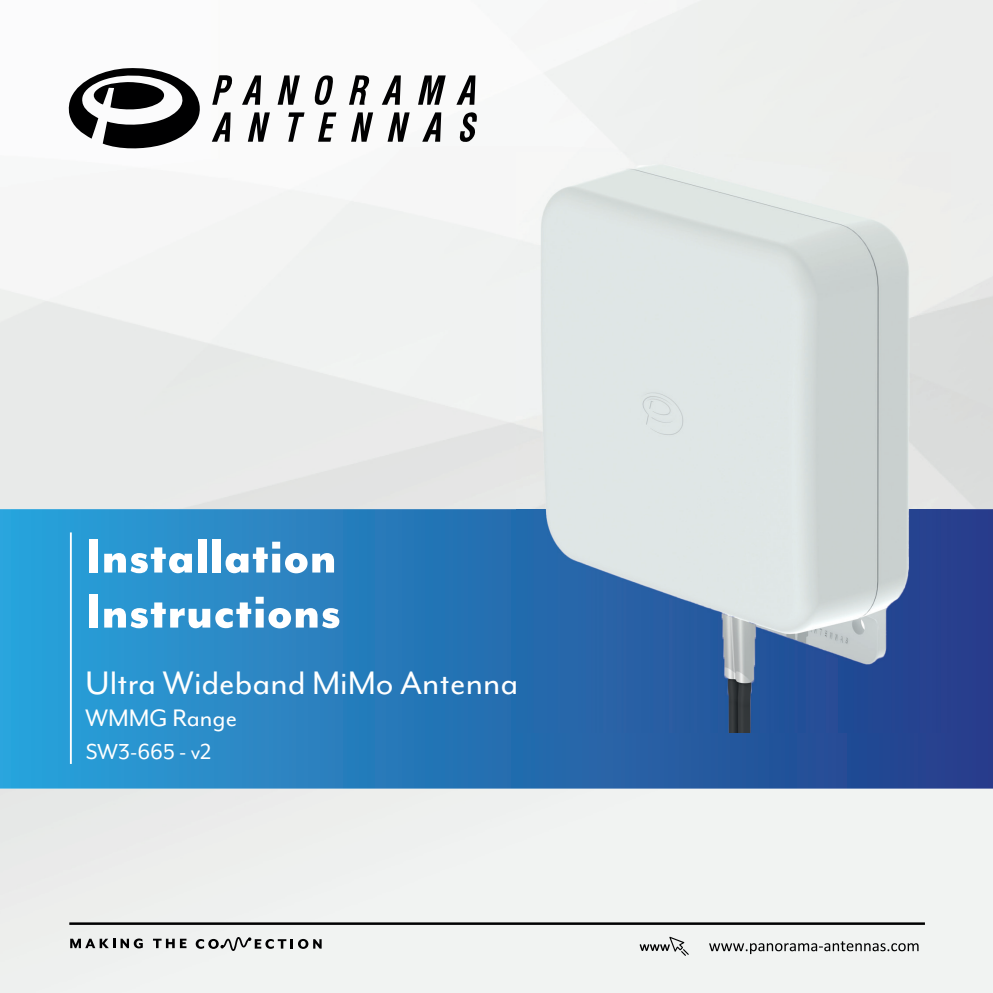
<style>
.page{position:relative;width:993px;height:993px;background:#fff}
.page>*{position:absolute;margin:0;border:0;box-sizing:border-box;transform-origin:0 0}
.t1{font:800 55px/55px "Mr Eaves Mod OT";color:#fff}
.t2{font:37.5px "Mr Eaves Mod OT";color:#fff}
.t3{font:27.5px "Mr Eaves Mod OT";color:#fff}
.t4{font:25px "Mr Eaves Mod OT";color:#fff}
</style>
<div class="page">
<img style="left:0;top:0;width:992px;height:992px">
<svg style="left:459px;top:111px;width:18px;height:31px"></svg>
<svg style="left:456px;top:75px;width:19px;height:30px"></svg>
<svg style="left:418px;top:75px;width:27px;height:30px"></svg>
<svg style="left:422px;top:112px;width:19px;height:30px"></svg>
<svg style="left:387px;top:112px;width:22px;height:30px"></svg>
<svg style="left:381px;top:75px;width:19px;height:30px"></svg>
<svg style="left:351px;top:112px;width:22px;height:30px"></svg>
<svg style="left:349px;top:74px;width:21px;height:31px"></svg>
<svg style="left:318px;top:112px;width:18px;height:30px"></svg>
<svg style="left:313px;top:75px;width:21px;height:31px"></svg>
<svg style="left:288px;top:112px;width:16px;height:30px"></svg>
<svg style="left:277px;top:75px;width:23px;height:30px"></svg>
<svg style="left:248px;top:112px;width:22px;height:30px"></svg>
<svg style="left:242px;top:75px;width:19px;height:30px"></svg>
<svg style="left:212px;top:74px;width:22px;height:31px"></svg>
<svg style="left:212px;top:112px;width:18px;height:30px"></svg>
<svg style="left:68px;top:67px;width:134px;height:83px"></svg>
<svg style="left:0;top:509px;width:992px;height:279px;background:#277cbb"></svg>
<hr style="left:69px;top:922px;width:855px;height:2px;background:#000001">
<svg style="left:709px;top:941px;width:209px;height:12px"></svg>
<svg style="left:639px;top:936px;width:49px;height:19px"></svg>
<svg style="left:70px;top:938px;width:73px;height:10px"></svg>
<svg style="left:153px;top:938px;width:33px;height:9px"></svg>
<svg style="left:196px;top:936px;width:125px;height:14px"></svg>
<hr style="left:70px;top:532px;width:2px;height:231px;background:#fff">
<img style="left:516px;top:152px;width:434px;height:580px">
<p class="t1" style="left:85px;top:529px;width:257px">Installation<br>Instructions</p>
<p class="t2" style="left:85px;top:661px;width:434px">Ultra Wideband MiMo Antenna</p>
<p class="t3" style="left:85px;top:702px;width:153px">WMMG Range</p>
<p class="t4" style="left:86px;top:738px;width:127px">SW3-665 - v2</p>
</div>
